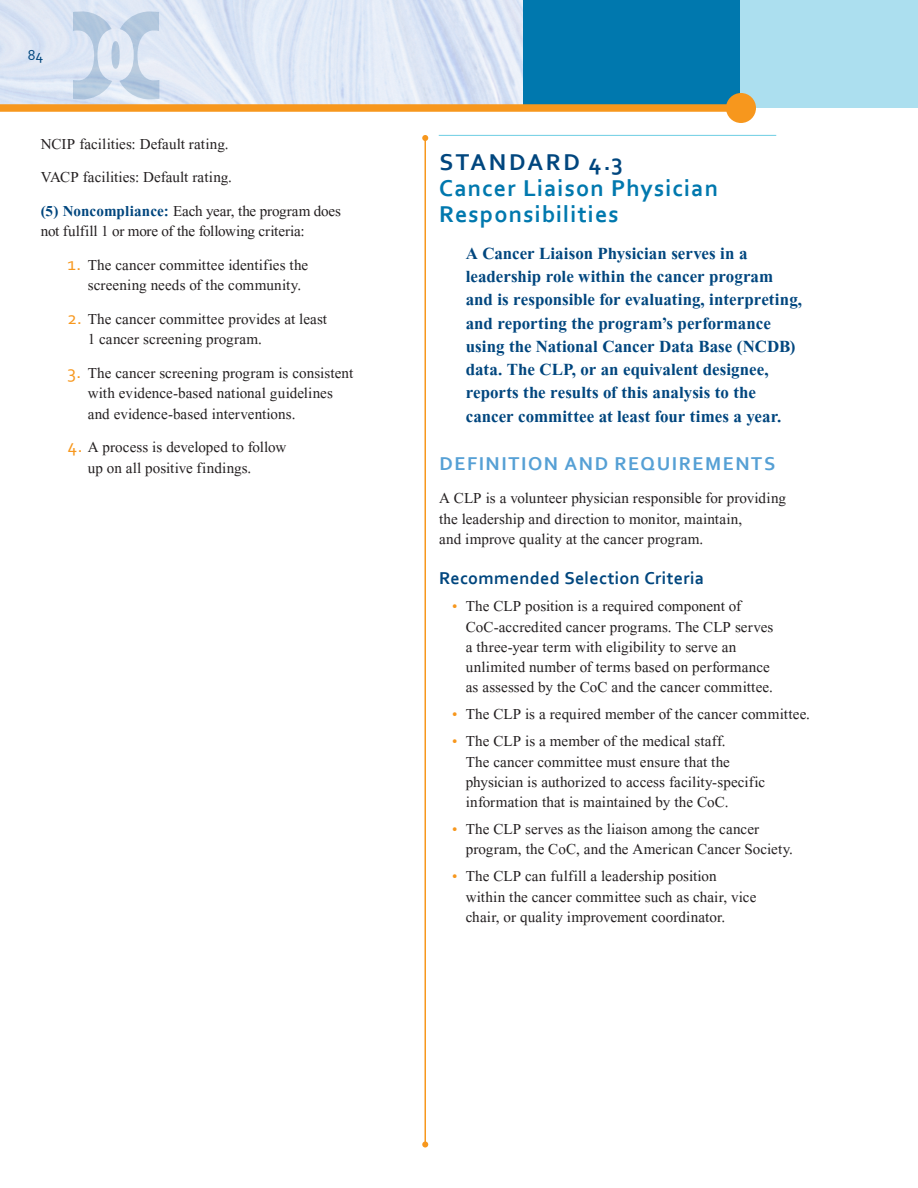
<style>
.page{position:relative;width:918px;height:1188px;background:#fff}
.page>*{position:absolute;margin:0;border:0;box-sizing:border-box;transform-origin:0 0}
.SUB_for_STANDARDS{font:700 24px/26.2px "Corbel";letter-spacing:.05em;color:#0078ae}
.t1{font:700 21px/23.2px "Aparajita";color:#00467e}
.MINI_SUB{font:700 19.5px "Corbel";letter-spacing:.08em;color:#56a0d5}
.TEXT{font:18.75px/20.2px "Aparajita";letter-spacing:.005em;color:#231f20}
.TEXT_bold_to{font:18.75px/20.2px "Aparajita";letter-spacing:-.005em;color:#231f20}
.TEXT_head{font:700 18px "Corbel";letter-spacing:.02em;color:#00467e}
.t2{font:15px "Corbel";color:#00467e}
.s1{font-weight:700;color:#00467e}
.s2{font-family:"Corbel";color:#f7971d}
.s3{color:#00467e}
.s4{color:#f7971d}
</style>
<div class="page">
<hr style="left:439px;top:135px;width:337px;height:1px;background:#6dcde3">
<img style="left:0;top:0;width:523px;height:104px">
<hr style="left:424px;top:138px;width:2px;height:1006px;background:#f7971d">
<svg style="left:422px;top:135px;width:6px;height:6px"></svg>
<svg style="left:422px;top:1142px;width:6px;height:6px"></svg>
<div style="left:523px;top:0;width:218px;height:106px;background:#0078ae"></div>
<div style="left:741px;top:0;width:177px;height:108px;background:#acdfef"></div>
<div style="left:0;top:104px;width:741px;height:8px;background:#f7971d"></div>
<div style="left:726px;top:93px;width:30px;height:30px;background:#f7971d;border-radius:50%"></div>
<svg style="left:73px;top:11px;width:86px;height:88px;background:#cbd9ea"></svg>
<p class="t2" style="left:28px;top:45px;width:17px">84</p>
<p class="TEXT" style="left:41px;top:135px;width:189px">NCIP facilities: Default rating.</p>
<p class="TEXT" style="left:41px;top:169px;width:193px">VACP facilities: Default rating.</p>
<p class="TEXT_bold_to" style="left:41px;top:203px;width:302px"><span class="s1">(5) Noncompliance:</span> Each year, the program does not fulfill 1 or more of the following criteria:</p>
<p class="TEXT" style="left:88px;top:257px;width:222px;text-indent:-20px"><span class="s2">1.</span> The cancer committee identifies the screening needs of the community.</p>
<p class="TEXT" style="left:88px;top:311px;width:241px;text-indent:-20px"><span class="s2">2.</span> The cancer committee provides at least<br>1 cancer screening program.</p>
<p class="TEXT" style="left:88px;top:365px;width:267px;text-indent:-20px"><span class="s2">3.</span> The cancer screening program is consistent with evidence-based national guidelines and evidence-based interventions.</p>
<p class="TEXT" style="left:88px;top:439px;width:200px;text-indent:-20px"><span class="s2">4.</span> A process is developed to follow up on all positive findings.</p>
<p class="SUB_for_STANDARDS" style="left:439px;top:148px;width:280px"><span class="s3">STANDARD 4.3<br></span>Cancer Liaison Physician<br>Responsibilities</p>
<p class="t1" style="left:466px;top:244px;width:338px">A Cancer Liaison Physician serves in a leadership role within the cancer program and is responsible for evaluating, interpreting, and reporting the program’s performance using the National Cancer Data Base (NCDB) data. The CLP, or an equivalent designee, reports the results of this analysis to the cancer committee at least four times a year.</p>
<p class="MINI_SUB" style="left:440px;top:451px;width:337px">DEFINITION AND REQUIREMENTS</p>
<p class="TEXT" style="left:439px;top:490px;width:348px">A CLP is a volunteer physician responsible for providing the leadership and direction to monitor, maintain,<br>and improve quality at the cancer program.</p>
<p class="TEXT_head" style="left:439px;top:567px;width:267px">Recommended Selection Criteria</p>
<p class="TEXT" style="left:466px;top:598px;width:309px;text-indent:-14px"><span class="s4">•</span> The CLP position is a required component of CoC-accredited cancer programs. The CLP serves a three-year term with eligibility to serve an unlimited number of terms based on performance as assessed by the CoC and the cancer committee.</p>
<p class="TEXT" style="left:452px;top:706px;width:359px"><span class="s4">•</span> The CLP is a required member of the cancer committee.</p>
<p class="TEXT" style="left:466px;top:733px;width:301px;text-indent:-14px"><span class="s4">•</span> The CLP is a member of the medical staff.<br>The cancer committee must ensure that the physician is authorized to access facility-specific information that is maintained by the CoC.</p>
<p class="TEXT" style="left:466px;top:821px;width:329px;text-indent:-14px"><span class="s4">•</span> The CLP serves as the liaison among the cancer program, the CoC, and the American Cancer Society.</p>
<p class="TEXT" style="left:466px;top:868px;width:292px;text-indent:-14px"><span class="s4">•</span> The CLP can fulfill a leadership position within the cancer committee such as chair, vice chair, or quality improvement coordinator.</p>
</div>
